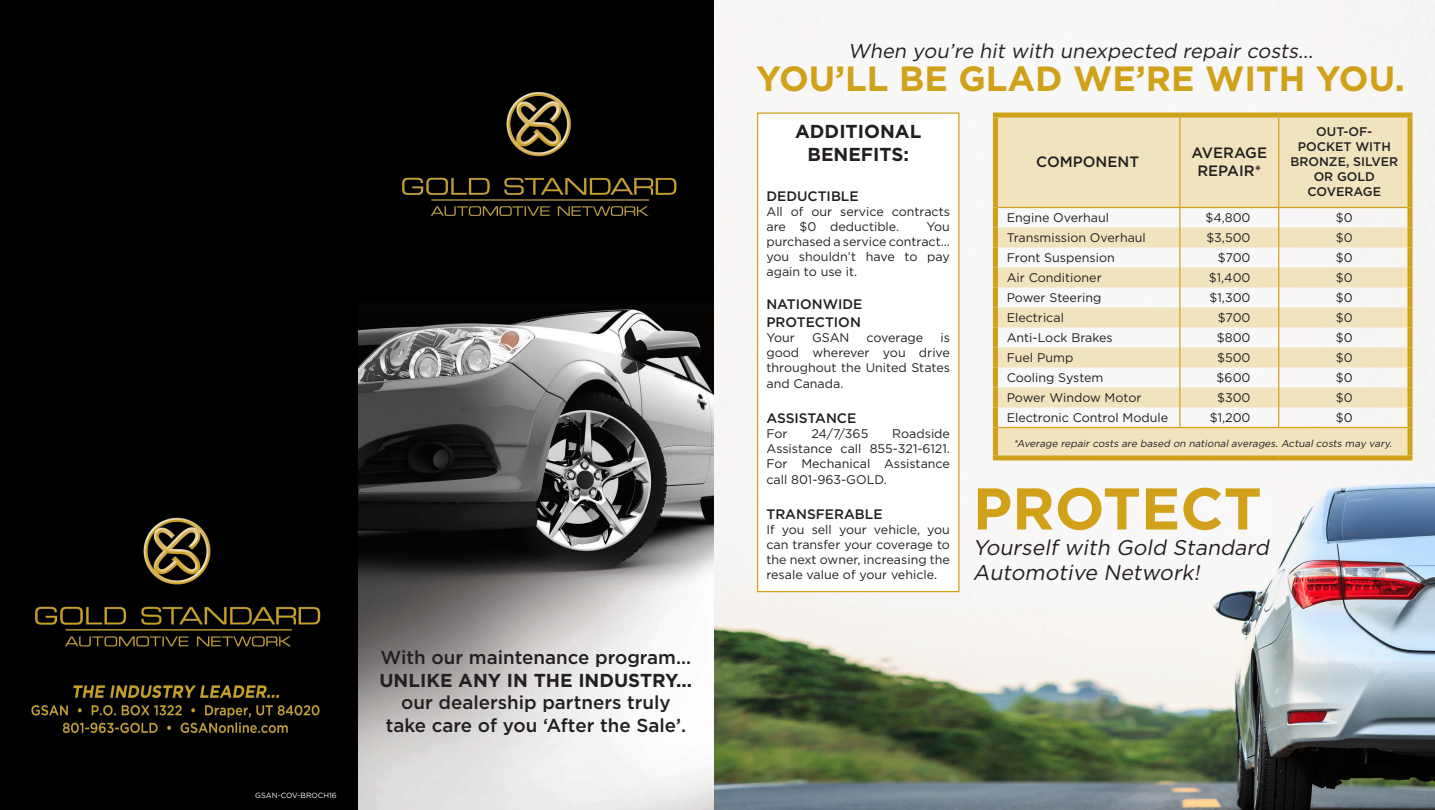
<style>
.page{position:relative;width:1435px;height:810px;background:#fff}
.page>*{position:absolute;margin:0;border:0;box-sizing:border-box;transform-origin:0 0}
.t1{font:700 58.75px "Gotham";color:#d0a119}
.t2{font:700 35px "Gotham";color:#d0a119}
.t3{font:italic 21.25px/25.5px "Gotham";color:#231f20}
.t4{font:italic 20px "Gotham";color:#231f20}
.t5{font:500 18.75px/22.5px "Gotham";color:#231f20;text-align:center}
.t6{font:700 18.75px/22.5px "Gotham";color:#231f20;text-align:center}
.t7{font:500 15px/18px "Gotham";color:#231f20;text-align:center}
.t8{font:500 13.75px/18px "Gotham";color:#231f20}
.t9{font:12.5px/15px "Gotham";color:#231f20;text-align:justify}
.t10{font:500 12.5px/15px "Gotham";color:#231f20;text-align:center}
.t11{font:italic 10px "Gotham";color:#231f20}
.t12{font:7.5px "Gotham";color:#fff}
.s1{font-weight:700}
</style>
<div class="page">
<img style="left:0;top:0;width:1434px;height:810px">
<svg style="left:997px;top:118px;width:410px;height:337px;fill:#f2e3bf"></svg>
<div style="left:992px;top:207px;width:6px;height:20px;background:#d0a119"></div>
<div style="left:1407px;top:207px;width:5px;height:20px;background:#d0a119"></div>
<div style="left:992px;top:227px;width:6px;height:20px;background:#d0a119"></div>
<div style="left:1407px;top:227px;width:5px;height:20px;background:#d0a119"></div>
<div style="left:992px;top:247px;width:6px;height:20px;background:#d0a119"></div>
<div style="left:1407px;top:247px;width:5px;height:20px;background:#d0a119"></div>
<div style="left:992px;top:267px;width:6px;height:20px;background:#d0a119"></div>
<div style="left:1407px;top:267px;width:5px;height:20px;background:#d0a119"></div>
<div style="left:992px;top:287px;width:6px;height:20px;background:#d0a119"></div>
<div style="left:1407px;top:287px;width:5px;height:20px;background:#d0a119"></div>
<div style="left:992px;top:307px;width:6px;height:20px;background:#d0a119"></div>
<div style="left:1407px;top:307px;width:5px;height:20px;background:#d0a119"></div>
<div style="left:992px;top:327px;width:6px;height:20px;background:#d0a119"></div>
<div style="left:1407px;top:327px;width:5px;height:20px;background:#d0a119"></div>
<div style="left:992px;top:347px;width:6px;height:20px;background:#d0a119"></div>
<div style="left:1407px;top:347px;width:5px;height:20px;background:#d0a119"></div>
<div style="left:992px;top:367px;width:6px;height:20px;background:#d0a119"></div>
<div style="left:1407px;top:367px;width:5px;height:20px;background:#d0a119"></div>
<div style="left:992px;top:387px;width:6px;height:20px;background:#d0a119"></div>
<div style="left:1407px;top:387px;width:5px;height:20px;background:#d0a119"></div>
<div style="left:992px;top:407px;width:6px;height:20px;background:#d0a119"></div>
<div style="left:1407px;top:407px;width:5px;height:20px;background:#d0a119"></div>
<svg style="left:1179px;top:208px;width:1px;height:219px"></svg>
<svg style="left:1278px;top:208px;width:1px;height:219px"></svg>
<div style="left:992px;top:112px;width:187px;height:6px;background:#d0a119"></div>
<div style="left:992px;top:117px;width:5px;height:90px;background:#d0a119"></div>
<div style="left:1179px;top:112px;width:99px;height:6px;background:#d0a119"></div>
<div style="left:1278px;top:112px;width:134px;height:6px;background:#d0a119"></div>
<div style="left:1407px;top:117px;width:5px;height:90px;background:#d0a119"></div>
<hr style="left:1179px;top:117px;width:1px;height:90px;background:#d0a119">
<hr style="left:1278px;top:117px;width:1px;height:90px;background:#d0a119">
<hr style="left:997px;top:207px;width:182px;height:1px;background:#d0a119">
<hr style="left:1179px;top:207px;width:99px;height:1px;background:#d0a119">
<hr style="left:1278px;top:207px;width:129px;height:1px;background:#d0a119">
<hr style="left:997px;top:427px;width:182px;height:1px;background:#d0a119">
<hr style="left:1179px;top:427px;width:99px;height:1px;background:#d0a119">
<hr style="left:1278px;top:427px;width:129px;height:1px;background:#d0a119">
<div style="left:992px;top:427px;width:5px;height:28px;background:#d0a119"></div>
<div style="left:1407px;top:427px;width:5px;height:28px;background:#d0a119"></div>
<div style="left:992px;top:455px;width:187px;height:5px;background:#d0a119"></div>
<div style="left:1179px;top:455px;width:99px;height:5px;background:#d0a119"></div>
<div style="left:1278px;top:455px;width:134px;height:5px;background:#d0a119"></div>
<div style="left:757px;top:112px;width:202px;height:480px;background:#fff;border:1px solid #d0a119"></div>
<p class="t12" style="left:255px;top:790px;width:83px">GSAN-COV-BROCH16</p>
<p class="t5" style="left:379px;top:646px;width:314px">With our maintenance program...<br><span class="s1">UNLIKE ANY IN THE INDUSTRY... </span>our dealership partners truly take care of you ‘After the Sale’.</p>
<p class="t4" style="left:847px;top:38px;width:471px">When you’re hit with unexpected repair costs...</p>
<p class="t2" style="left:756px;top:56px;width:650px">YOU’LL BE GLAD WE’RE WITH YOU.</p>
<p class="t6" style="left:795px;top:120px;width:128px">ADDITIONAL<br>BENEFITS:</p>
<p class="t8" style="left:766px;top:187px;width:94px">DEDUCTIBLE</p>
<p class="t9" style="left:766px;top:204px;width:185px">All of our service contracts are $0 deductible.</p>
<p class="t9" style="left:766px;top:219px;width:185px;text-indent:160px">You purchased a service contract... you shouldn’t have to pay again to use it.</p>
<p class="t8" style="left:766px;top:295px;width:97px">NATIONWIDE<br>PROTECTION</p>
<p class="t9" style="left:766px;top:330px;width:30px">Your</p>
<p class="t9" style="left:812px;top:330px;width:39px">GSAN</p>
<p class="t9" style="left:866px;top:330px;width:58px">coverage</p>
<p class="t9" style="left:766px;top:330px;width:185px;text-indent:174px">is good wherever you drive throughout the United States</p>
<p class="t9" style="left:766px;top:376px;width:78px">and Canada.</p>
<p class="t8" style="left:766px;top:409px;width:91px">ASSISTANCE</p>
<p class="t9" style="left:766px;top:426px;width:23px">For</p>
<p class="t9" style="left:811px;top:426px;width:58px">24/7/365</p>
<p class="t9" style="left:766px;top:426px;width:185px;text-indent:126px">Roadside Assistance call 855-321-6121.<br>For Mechanical Assistance</p>
<p class="t9" style="left:766px;top:472px;width:122px">call 801-963-GOLD.</p>
<p class="t8" style="left:766px;top:505px;width:118px">TRANSFERABLE</p>
<p class="t9" style="left:766px;top:522px;width:185px">If you sell your vehicle, you can transfer your coverage to the next owner, increasing the resale value of your vehicle.</p>
<p class="t7" style="left:1036px;top:153px;width:104px">COMPONENT</p>
<p class="t7" style="left:1191px;top:144px;width:77px">AVERAGE<br>REPAIR*</p>
<p class="t10" style="left:1290px;top:124px;width:109px">OUT-OF-<br>POCKET WITH<br>BRONZE, SILVER<br>OR GOLD<br>COVERAGE</p>
<p class="t9" style="left:1006px;top:210px;width:104px">Engine Overhaul</p>
<p class="t9" style="left:1205px;top:210px;width:47px">$4,800</p>
<p class="t9" style="left:1335px;top:210px;width:18px">$0</p>
<p class="t9" style="left:1006px;top:230px;width:141px">Transmission Overhaul</p>
<p class="t9" style="left:1206px;top:230px;width:46px">$3,500</p>
<p class="t9" style="left:1335px;top:230px;width:18px">$0</p>
<p class="t9" style="left:1006px;top:250px;width:110px">Front Suspension</p>
<p class="t9" style="left:1217px;top:250px;width:34px">$700</p>
<p class="t9" style="left:1335px;top:250px;width:18px">$0</p>
<p class="t9" style="left:1006px;top:270px;width:97px">Air Conditioner</p>
<p class="t9" style="left:1208px;top:270px;width:43px">$1,400</p>
<p class="t9" style="left:1335px;top:270px;width:18px">$0</p>
<p class="t9" style="left:1006px;top:290px;width:96px">Power Steering</p>
<p class="t9" style="left:1209px;top:290px;width:43px">$1,300</p>
<p class="t9" style="left:1335px;top:290px;width:18px">$0</p>
<p class="t9" style="left:1006px;top:310px;width:59px">Electrical</p>
<p class="t9" style="left:1217px;top:310px;width:34px">$700</p>
<p class="t9" style="left:1335px;top:310px;width:18px">$0</p>
<p class="t9" style="left:1006px;top:330px;width:108px">Anti-Lock Brakes</p>
<p class="t9" style="left:1216px;top:330px;width:35px">$800</p>
<p class="t9" style="left:1335px;top:330px;width:18px">$0</p>
<p class="t9" style="left:1006px;top:350px;width:68px">Fuel Pump</p>
<p class="t9" style="left:1217px;top:350px;width:35px">$500</p>
<p class="t9" style="left:1335px;top:350px;width:18px">$0</p>
<p class="t9" style="left:1006px;top:370px;width:98px">Cooling System</p>
<p class="t9" style="left:1216px;top:370px;width:35px">$600</p>
<p class="t9" style="left:1335px;top:370px;width:18px">$0</p>
<p class="t9" style="left:1006px;top:390px;width:136px">Power Window Motor</p>
<p class="t9" style="left:1217px;top:390px;width:35px">$300</p>
<p class="t9" style="left:1335px;top:390px;width:18px">$0</p>
<p class="t9" style="left:1006px;top:410px;width:163px">Electronic Control Module</p>
<p class="t9" style="left:1209px;top:410px;width:42px">$1,200</p>
<p class="t9" style="left:1335px;top:410px;width:18px">$0</p>
<p class="t11" style="left:1013px;top:437px;width:382px">*Average repair costs are based on national averages. Actual costs may vary.</p>
<p class="t1" style="left:972px;top:470px;width:290px">PROTECT</p>
<p class="t3" style="left:973px;top:534px;width:302px">Yourself with Gold Standard<br>Automotive Network!</p>
</div>
